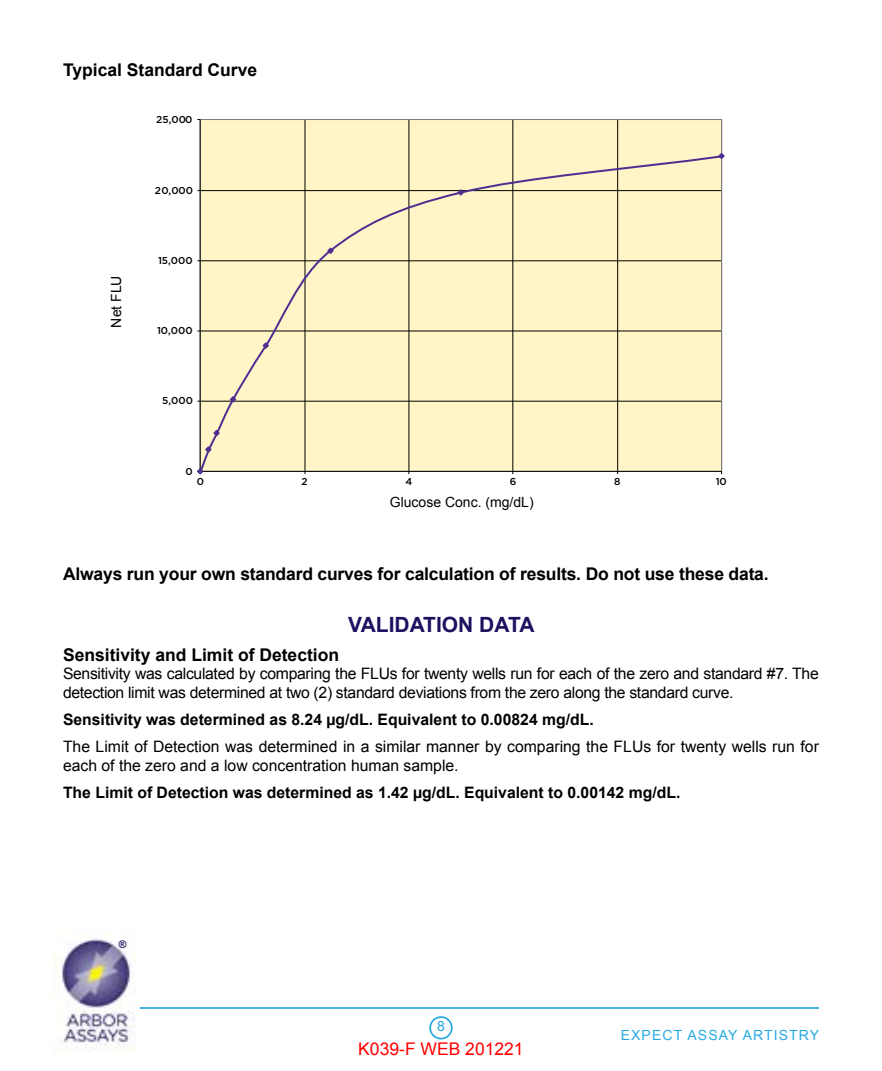
<style>
.page{position:relative;width:882px;height:1071px;background:#fff}
.page>*{position:absolute;margin:0;border:0;box-sizing:border-box;transform-origin:0 0}
.t1{font:700 21px "Arial";color:#1d1160}
.t2{font:700 17.5px "Arial";letter-spacing:-.01em;color:#000}
.t3{font:17.5px "Arial";color:#f00}
.t4{font:15.75px/18.9px "Arial";letter-spacing:-.02em;color:#000}
.t5{font:15.75px/18.9px "Arial";color:#000}
.t6{font:700 15.75px "Arial";color:#000}
.t7{font:14px "Arial";color:#000}
.t8{font:14px "Arial";letter-spacing:.08em;color:#28aae1}
.t9{font:700 10.5px "Arial";color:#1d1160}
.t10{font:500 9.97px "Gotham";letter-spacing:.005em;color:#000}
</style>
<div class="page">
<div style="left:429px;top:1016px;width:24px;height:24px;border:2px solid #28aae1;border-radius:50%"></div>
<img style="left:53px;top:937px;width:83px;height:115px">
<hr style="left:140px;top:1007px;width:679px;height:2px;background:#28aae1">
<div style="left:201px;top:120px;width:520px;height:352px;background:#fff5c7"></div>
<hr style="left:305px;top:120px;width:1px;height:351px;background:#000">
<hr style="left:409px;top:120px;width:1px;height:351px;background:#000">
<hr style="left:513px;top:120px;width:1px;height:351px;background:#000">
<hr style="left:617px;top:120px;width:1px;height:351px;background:#000">
<hr style="left:200px;top:120px;width:1px;height:351px;background:#000">
<svg style="left:200px;top:154px;width:522px;height:318px"></svg>
<svg style="left:718px;top:152px;width:7px;height:8px"></svg>
<svg style="left:457px;top:189px;width:8px;height:7px"></svg>
<svg style="left:327px;top:247px;width:7px;height:8px"></svg>
<svg style="left:262px;top:342px;width:8px;height:7px"></svg>
<svg style="left:229px;top:396px;width:8px;height:7px"></svg>
<svg style="left:213px;top:429px;width:7px;height:8px"></svg>
<svg style="left:205px;top:446px;width:7px;height:7px"></svg>
<svg style="left:197px;top:468px;width:7px;height:7px"></svg>
<p class="t2" style="left:63px;top:58px;width:196px">Typical Standard Curve</p>
<p class="t10" style="left:156px;top:114px;width:38px">25,000</p>
<p class="t10" style="left:155px;top:185px;width:40px">20,000</p>
<p class="t7" style="left:107px;top:328px;width:54px;rotate:-90deg">Net FLU</p>
<p class="t10" style="left:158px;top:255px;width:36px">15,000</p>
<p class="t10" style="left:157px;top:325px;width:37px">10,000</p>
<p class="t10" style="left:162px;top:395px;width:32px">5,000</p>
<p class="t10" style="left:186px;top:465px;width:9px">0</p>
<p class="t10" style="left:197px;top:475px;width:9px">0</p>
<p class="t10" style="left:302px;top:475px;width:8px">2</p>
<p class="t10" style="left:405px;top:475px;width:8px">4</p>
<p class="t10" style="left:510px;top:475px;width:8px">6</p>
<p class="t10" style="left:614px;top:475px;width:8px">8</p>
<p class="t10" style="left:716px;top:475px;width:12px">10</p>
<p class="t7" style="left:390px;top:493px;width:145px">Glucose Conc. (mg/dL)</p>
<p class="t2" style="left:63px;top:562px;width:707px">Always run your own standard curves for calculation of results. Do not use these data.</p>
<h1 class="t1" style="left:348px;top:610px;width:188px">VALIDATION DATA</h1>
<p class="t2" style="left:63px;top:643px;width:278px">Sensitivity and Limit of Detection</p>
<p class="t4" style="left:63px;top:665px;width:757px">Sensitivity was calculated by comparing the FLUs for twenty wells run for each of the zero and standard #7. The detection limit was determined at two (2) standard deviations from the zero along the standard curve.</p>
<p class="t6" style="left:63px;top:709px;width:532px">Sensitivity was determined as 8.24 µg/dL. Equivalent to 0.00824 mg/dL.</p>
<p class="t5" style="left:63px;top:737px;width:757px">The Limit of Detection was determined in a similar manner by comparing the FLUs for twenty wells run for each of the zero and a low concentration human sample.</p>
<p class="t6" style="left:63px;top:782px;width:619px">The Limit of Detection was determined as 1.42 µg/dL. Equivalent to 0.00142 mg/dL.</p>
<p class="t9" style="left:119px;top:937px;width:9px">®</p>
<p class="t8" style="left:437px;top:1017px;width:9px">8</p>
<p class="t3" style="left:358px;top:1037px;width:167px">K039-F WEB 201221</p>
<p class="t8" style="left:621px;top:1025px;width:200px">EXPECT ASSAY ARTISTRY</p>
</div>
